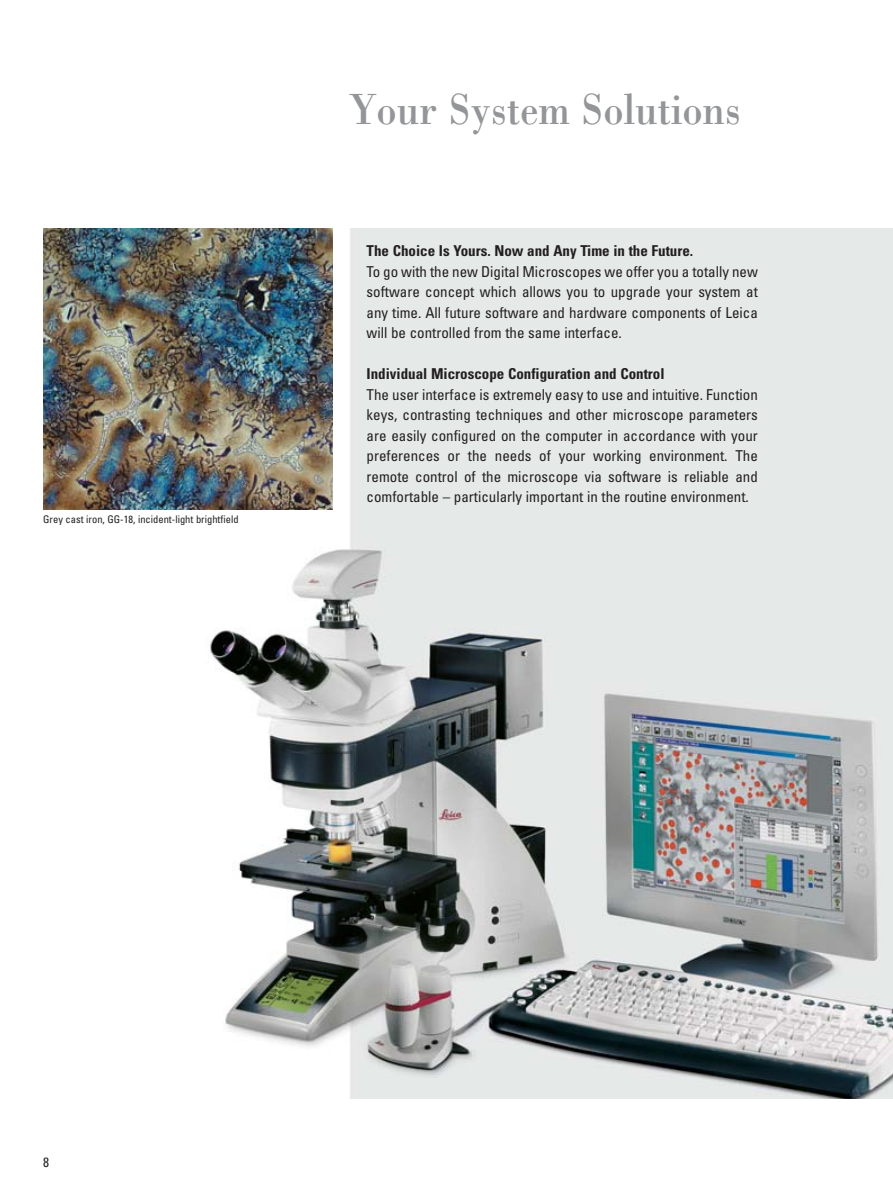
<style>
.page{position:relative;width:893px;height:1190px;background:#fff}
.page>*{position:absolute;margin:0;border:0;box-sizing:border-box;transform-origin:0 0}
.t1{font:45px "Leicana";color:#939598}
.t2{font:condensed 15px/20.4px "Univers";color:#231f20;text-align:justify}
.t3{font:700 condensed 15px "Univers";color:#231f20}
.t4{font:condensed 13.5px "Univers";color:#231f20}
.t5{font:condensed 10.5px "Univers";color:#231f20}
</style>
<div class="page">
<img style="left:196px;top:228px;width:696px;height:870px">
<img style="left:43px;top:228px;width:289px;height:281px">
<p class="t5" style="left:43px;top:515px;width:197px">Grey cast iron, GG-18, incident-light brightfield</p>
<h1 class="t1" style="left:349px;top:93px;width:393px">Your System Solutions</h1>
<p class="t3" style="left:366px;top:245px;width:328px">The Choice Is Yours. Now and Any Time in the Future.</p>
<p class="t2" style="left:366px;top:262px;width:393px">To go with the new Digital Microscopes we offer you a totally new software concept which allows you to upgrade your system at any time. All future software and hardware components of Leica will be controlled from the same interface.</p>
<p class="t3" style="left:366px;top:368px;width:299px">Individual Microscope Configuration and Control</p>
<p class="t2" style="left:366px;top:385px;width:393px">The user interface is extremely easy to use and intuitive. Function keys, contrasting techniques and other microscope parameters are easily configured on the computer in accordance with your preferences or the needs of your working environment. The remote control of the microscope via software is reliable and comfortable – particularly important in the routine environment.</p>
<p class="t4" style="left:43px;top:1157px;width:7px">8</p>
</div>
